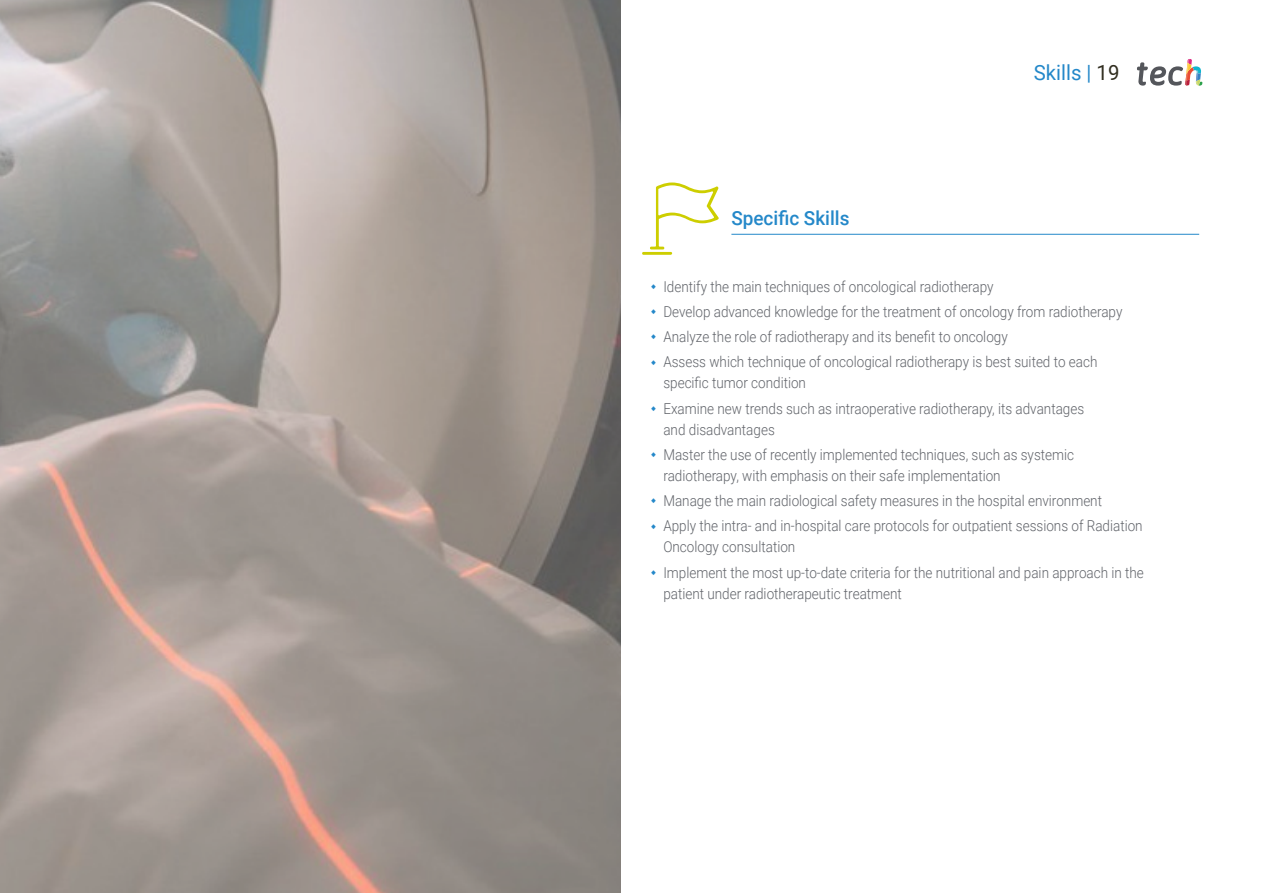
<style>
.page{position:relative;width:1263px;height:893px;background:#fff}
.page>*{position:absolute;margin:0;border:0;box-sizing:border-box;transform-origin:0 0}
.t1{font:21px "Roboto";color:#2488c9}
.t2{font:500 19.5px "Roboto";color:#2488c9}
.t3{font:300 15px/25.2px "Roboto";color:#61646a;scale:.9 1}
.s1{color:#312e20}
</style>
<div class="page">
<img style="left:0;top:0;width:621px;height:893px">
<svg style="left:1137px;top:59px;width:65px;height:27px"></svg>
<hr style="left:731px;top:234px;width:468px;height:1px;background:#2488c9">
<hr style="left:642px;top:252px;width:30px;height:3px;background:#cdce00">
<svg style="left:650px;top:182px;width:69px;height:67px"></svg>
<h2 class="t2" style="left:731px;top:205px;width:120px">Specific Skills</h2>
<h1 class="t1" style="left:1034px;top:57px;width:87px">Skills | <span class="s1">19</span></h1>
<p class="t3" style="left:663px;top:273px;width:511px">Identify the main techniques of oncological radiotherapy<br>Develop advanced knowledge for the treatment of oncology from radiotherapy Analyze the role of radiotherapy and its benefit to oncology<br>Assess which technique of oncological radiotherapy is best suited to each</p>
<p class="t3" style="left:663px;top:370px;width:469px">specific tumor condition<br>Examine new trends such as intraoperative radiotherapy, its advantages</p>
<p class="t3" style="left:663px;top:416px;width:458px">and disadvantages<br>Master the use of recently implemented techniques, such as systemic</p>
<p class="t3" style="left:663px;top:462px;width:534px">radiotherapy, with emphasis on their safe implementation<br>Manage the main radiological safety measures in the hospital environment<br>Apply the intra- and in-hospital care protocols for outpatient sessions of Radiation</p>
<p class="t3" style="left:663px;top:534px;width:535px">Oncology consultation<br>Implement the most up-to-date criteria for the nutritional and pain approach in the</p>
<p class="t3" style="left:663px;top:580px;width:267px">patient under radiotherapeutic treatment</p>
</div>
